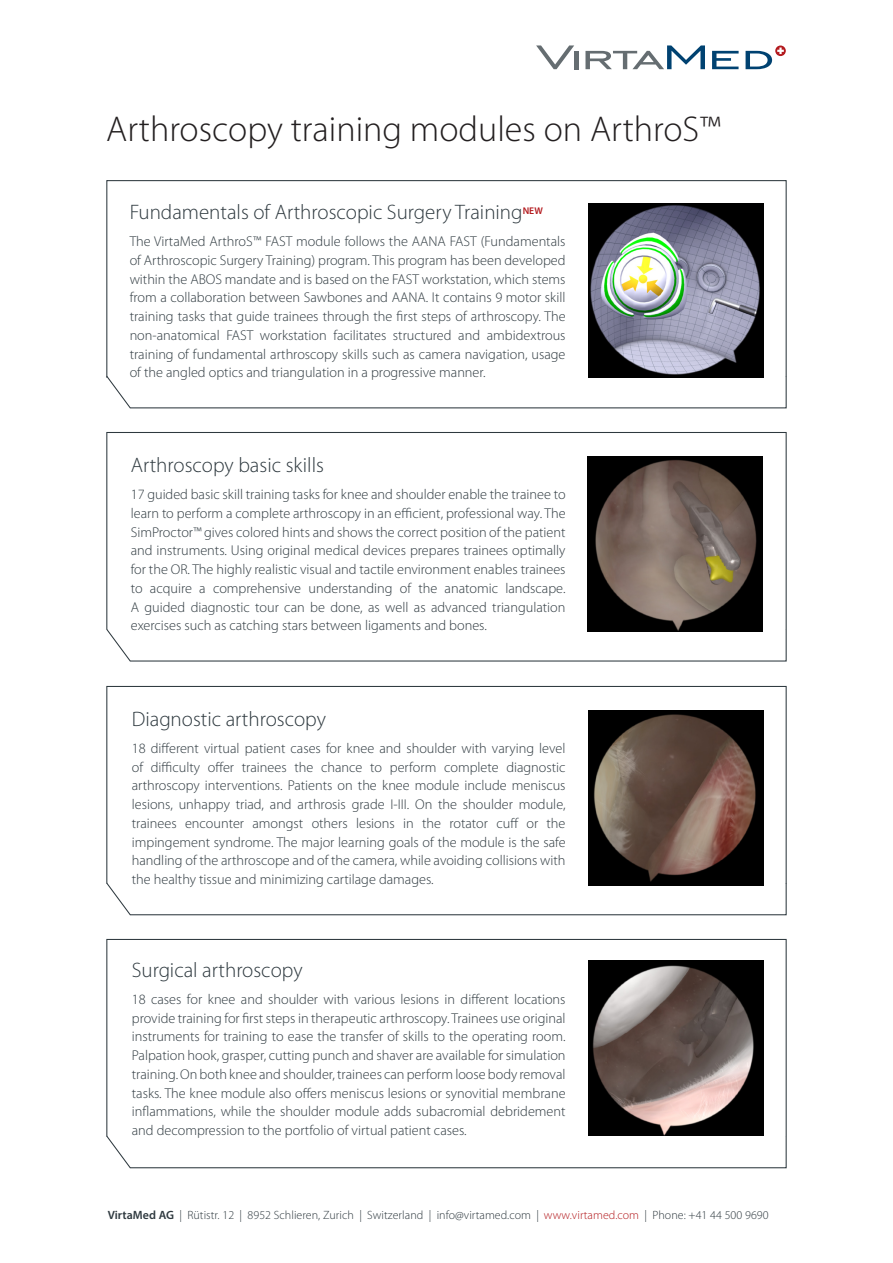
<style>
.page{position:relative;width:893px;height:1263px;background:#fff}
.page>*{position:absolute;margin:0;border:0;box-sizing:border-box;transform-origin:0 0}
.Titel{font:300 36px "Myriad Pro";color:#231f20}
.Zwischentitel{font:300 21px "Myriad Pro";color:#2e393f}
.Lauftext{font:300 14.25px/18.8px "Myriad Pro";color:#2e393f;text-align:justify}
.t1{font:300 12px "Myriad Pro";letter-spacing:.005em;color:#2e393f}
.s1{font-weight:600}
.s2{color:#b31a1e}
</style>
<div class="page">
<svg style="left:775px;top:46px;width:11px;height:10px"></svg>
<svg style="left:746px;top:48px;width:38px;height:21px"></svg>
<svg style="left:712px;top:51px;width:27px;height:18px"></svg>
<hr style="left:574px;top:51px;width:4px;height:18px;background:#656d71">
<svg style="left:585px;top:45px;width:120px;height:24px"></svg>
<svg style="left:536px;top:45px;width:38px;height:24px"></svg>
<svg style="left:107px;top:1134px;width:680px;height:35px"></svg>
<div style="left:106px;top:939px;width:681px;height:198px;border:1px solid #2e393f"></div>
<svg style="left:107px;top:881px;width:680px;height:35px"></svg>
<div style="left:106px;top:686px;width:681px;height:198px;border:1px solid #2e393f"></div>
<svg style="left:106px;top:630px;width:681px;height:32px"></svg>
<div style="left:106px;top:432px;width:681px;height:198px;border:1px solid #2e393f"></div>
<svg style="left:108px;top:379px;width:679px;height:30px"></svg>
<svg style="left:106px;top:180px;width:681px;height:199px"></svg>
<img style="left:588px;top:961px;width:175px;height:174px">
<img style="left:588px;top:711px;width:175px;height:174px">
<img style="left:588px;top:457px;width:175px;height:174px">
<img style="left:588px;top:203px;width:175px;height:175px">
<p class="Titel" style="left:106px;top:109px;width:616px">Arthroscopy training modules on ArthroS™</p>
<p class="Zwischentitel" style="left:130px;top:200px;width:415px">Fundamentals of Arthroscopic Surgery Training<sup>NEW</sup></p>
<p class="Lauftext" style="left:130px;top:232px;width:437px">The VirtaMed ArthroS™ FAST module follows the AANA FAST (Fundamentals of Arthroscopic Surgery Training) program. This program has been developed within the ABOS mandate and is based on the FAST workstation, which stems from a collaboration between Sawbones and AANA. It contains 9 motor skill training tasks that guide trainees through the first steps of arthroscopy. The non-anatomical FAST workstation facilitates structured and ambidextrous training of fundamental arthroscopy skills such as camera navigation, usage of the angled optics and triangulation in a progressive manner.</p>
<p class="Zwischentitel" style="left:131px;top:453px;width:195px">Arthroscopy basic skills</p>
<p class="Lauftext" style="left:131px;top:485px;width:436px">17 guided basic skill training tasks for knee and shoulder enable the trainee to learn to perform a complete arthroscopy in an efficient, professional way. The SimProctor™ gives colored hints and shows the correct position of the patient and instruments. Using original medical devices prepares trainees optimally for the OR. The highly realistic visual and tactile environment enables trainees to acquire a comprehensive understanding of the anatomic landscape.<br>A guided diagnostic tour can be done, as well as advanced triangulation exercises such as catching stars between ligaments and bones.</p>
<p class="Zwischentitel" style="left:132px;top:707px;width:196px">Diagnostic arthroscopy</p>
<p class="Lauftext" style="left:132px;top:739px;width:435px">18 different virtual patient cases for knee and shoulder with varying level of difficulty offer trainees the chance to perform complete diagnostic arthroscopy interventions. Patients on the knee module include meniscus lesions, unhappy triad, and arthrosis grade I-III. On the shoulder module, trainees encounter amongst others lesions in the rotator cuff or the impingement syndrome. The major learning goals of the module is the safe handling of the arthroscope and of the camera, while avoiding collisions with the healthy tissue and minimizing cartilage damages.</p>
<p class="Zwischentitel" style="left:132px;top:958px;width:172px">Surgical arthroscopy</p>
<p class="Lauftext" style="left:132px;top:990px;width:435px">18 cases for knee and shoulder with various lesions in different locations provide training for first steps in therapeutic arthroscopy. Trainees use original instruments for training to ease the transfer of skills to the operating room.<br>Palpation hook, grasper, cutting punch and shaver are available for simulation training. On both knee and shoulder, trainees can perform loose body removal tasks. The knee module also offers meniscus lesions or synovitial membrane inflammations, while the shoulder module adds subacromial debridement and decompression to the portfolio of virtual patient cases.</p>
<p class="t1" style="left:108px;top:1208px;width:662px"><span class="s1">VirtaMed AG</span> | Rütistr. 12 | 8952 Schlieren, Zurich | Switzerland | info@virtamed.com | <span class="s2">www.virtamed.com</span> | Phone: +41 44 500 9690</p>
</div>
